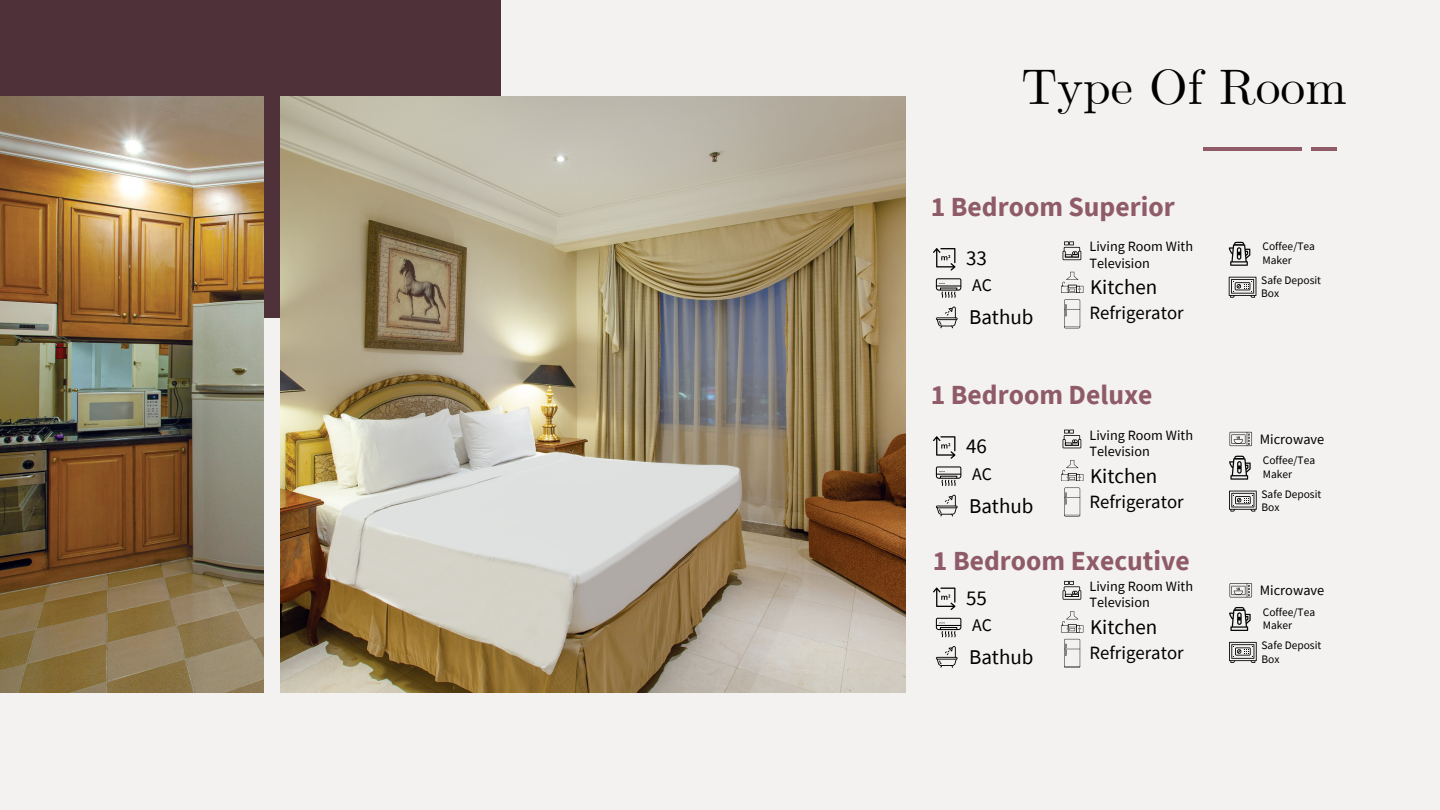
<style>
.page{position:relative;width:1440px;height:810px;background:#f4f2f1}
.page>*{position:absolute;margin:0;border:0;box-sizing:border-box;transform-origin:0 0}
.t1{font:49.6px "CMU Serif";color:#000}
.t2{font:700 27.6px "Source Sans Pro";color:#8f5b69}
.t3{font:21px "Source Sans Pro";color:#000}
.t4{font:18.8px "Source Sans Pro";color:#000}
.t5{font:17.8px "Source Sans Pro";color:#000}
.t6{font:14.3px "Source Sans Pro";color:#000}
.t7{font:14.2px/16.5px "Source Sans Pro";color:#000}
.t8{font:11.4px/13.5px "Source Sans Pro";color:#000}
</style>
<div class="page">
<div style="left:0;top:0;width:501px;height:318px;background:#4f3139"></div>
<hr style="left:1204px;top:147px;width:98px;height:4px;background:#8f5b69">
<hr style="left:1311px;top:147px;width:26px;height:4px;background:#8f5b69">
<img style="left:281px;top:97px;width:625px;height:596px">
<img style="left:0;top:97px;width:263px;height:596px">
<svg style="left:933px;top:248px;width:22px;height:23px"></svg>
<hr style="left:936px;top:317px;width:22px;height:3px;background:#000">
<svg style="left:937px;top:307px;width:20px;height:21px"></svg>
<svg style="left:936px;top:278px;width:25px;height:20px"></svg>
<svg style="left:1061px;top:272px;width:22px;height:21px"></svg>
<svg style="left:1064px;top:299px;width:16px;height:29px"></svg>
<svg style="left:1229px;top:277px;width:27px;height:21px"></svg>
<svg style="left:1229px;top:242px;width:21px;height:24px"></svg>
<svg style="left:1063px;top:241px;width:18px;height:19px"></svg>
<svg style="left:933px;top:436px;width:22px;height:23px"></svg>
<hr style="left:936px;top:506px;width:22px;height:2px;background:#000">
<svg style="left:937px;top:495px;width:20px;height:21px"></svg>
<svg style="left:936px;top:466px;width:25px;height:20px"></svg>
<svg style="left:1061px;top:460px;width:22px;height:21px"></svg>
<svg style="left:1064px;top:488px;width:16px;height:29px"></svg>
<svg style="left:1230px;top:432px;width:22px;height:14px"></svg>
<svg style="left:1229px;top:491px;width:28px;height:21px"></svg>
<svg style="left:1229px;top:456px;width:22px;height:24px"></svg>
<svg style="left:1063px;top:430px;width:18px;height:18px"></svg>
<svg style="left:933px;top:588px;width:22px;height:22px"></svg>
<hr style="left:936px;top:657px;width:22px;height:3px;background:#000">
<svg style="left:937px;top:646px;width:20px;height:22px"></svg>
<svg style="left:936px;top:618px;width:25px;height:19px"></svg>
<svg style="left:1061px;top:611px;width:22px;height:21px"></svg>
<svg style="left:1064px;top:639px;width:16px;height:29px"></svg>
<svg style="left:1230px;top:583px;width:22px;height:14px"></svg>
<svg style="left:1229px;top:642px;width:28px;height:21px"></svg>
<svg style="left:1229px;top:607px;width:22px;height:24px"></svg>
<svg style="left:1063px;top:581px;width:18px;height:19px"></svg>
<p class="t1" style="left:1021px;top:58px;width:327px">Type Of Room</p>
<p class="t2" style="left:931px;top:189px;width:245px">1 Bedroom Superior</p>
<p class="t3" style="left:966px;top:244px;width:22px">33</p>
<p class="t7" style="left:1090px;top:238px;width:105px">Living Room With<br>Television</p>
<p class="t8" style="left:1263px;top:240px;width:54px">Coffee/Tea<br>Maker</p>
<p class="t5" style="left:972px;top:274px;width:21px">AC</p>
<p class="t8" style="left:1261px;top:273px;width:61px">Safe Deposit<br>Box</p>
<p class="t3" style="left:1090px;top:274px;width:69px">Kitchen</p>
<p class="t4" style="left:1090px;top:301px;width:96px">Refrigerator</p>
<p class="t3" style="left:969px;top:304px;width:66px">Bathub</p>
<p class="t2" style="left:931px;top:377px;width:223px">1 Bedroom Deluxe</p>
<p class="t3" style="left:966px;top:433px;width:22px">46</p>
<p class="t7" style="left:1090px;top:426px;width:105px">Living Room With<br>Television</p>
<p class="t5" style="left:972px;top:462px;width:21px">AC</p>
<p class="t3" style="left:969px;top:492px;width:66px">Bathub</p>
<p class="t3" style="left:1090px;top:462px;width:69px">Kitchen</p>
<p class="t4" style="left:1090px;top:489px;width:96px">Refrigerator</p>
<p class="t2" style="left:933px;top:543px;width:258px">1 Bedroom Executive</p>
<p class="t3" style="left:966px;top:584px;width:22px">55</p>
<p class="t7" style="left:1090px;top:578px;width:105px">Living Room With<br>Television</p>
<p class="t5" style="left:972px;top:613px;width:21px">AC</p>
<p class="t3" style="left:969px;top:643px;width:66px">Bathub</p>
<p class="t3" style="left:1090px;top:613px;width:69px">Kitchen</p>
<p class="t4" style="left:1090px;top:640px;width:96px">Refrigerator</p>
<p class="t6" style="left:1260px;top:430px;width:66px">Microwave</p>
<p class="t8" style="left:1263px;top:453px;width:54px">Coffee/Tea<br>Maker</p>
<p class="t8" style="left:1262px;top:487px;width:61px">Safe Deposit<br>Box</p>
<p class="t6" style="left:1260px;top:581px;width:66px">Microwave</p>
<p class="t8" style="left:1263px;top:605px;width:54px">Coffee/Tea<br>Maker</p>
<p class="t8" style="left:1262px;top:638px;width:61px">Safe Deposit<br>Box</p>
</div>
